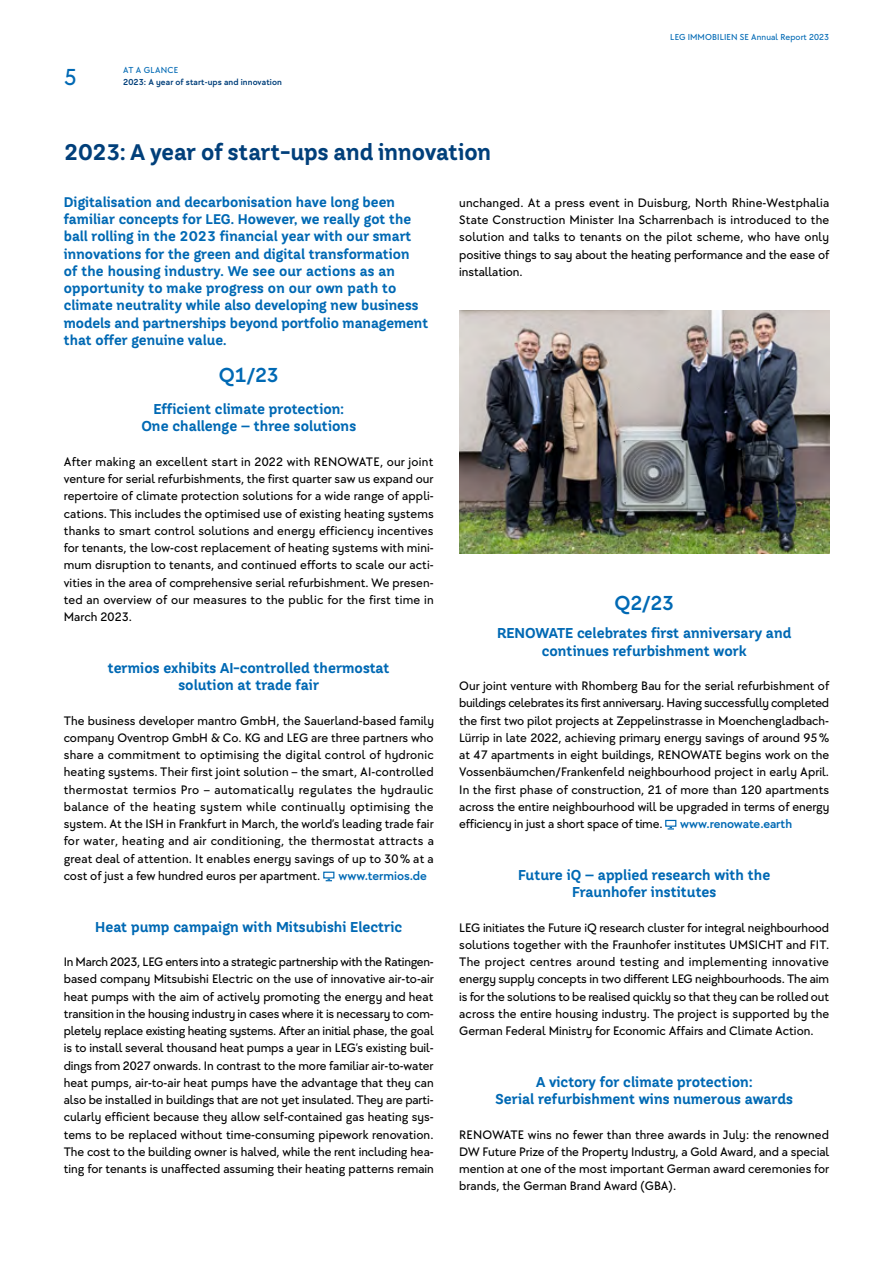
<style>
.page{position:relative;width:893px;height:1263px;background:#fff}
.page>*{position:absolute;margin:0;border:0;box-sizing:border-box;transform-origin:0 0}
.t1{font:24px "LEG Corporate Bodycopy";color:#0069b4}
.t2{font:700 22.5px "LEG Corporate Headline";letter-spacing:-.005em;color:#003f7a}
.t3{font:500 21px "LEG Corporate Bodycopy";color:#0069b4}
.t4{font:700 14.25px/17.2px "LEG Corporate Headline";color:#0069b4;text-align:center}
.t5{font:700 13.95px/17.2px "LEG Corporate Headline";color:#0069b4}
.t6{font:12.75px/17.2px "LEG Corporate Bodycopy";color:#000;text-align:justify}
.t7{font:500 12.75px "LEG Corporate Bodycopy";letter-spacing:-.005em;color:#0069b4}
.t8{font:500 9px "LEG Corporate Bodycopy";letter-spacing:.01em;color:#003f7a}
.t9{font:9px "LEG Corporate Bodycopy";letter-spacing:.01em;color:#0069b4}
.t10{font:9px "LEG Corporate Bodycopy";letter-spacing:.03em;color:#0069b4}
</style>
<div class="page">
<div style="left:323px;top:872px;width:11px;height:6px;border:1px solid #0069b4"></div>
<img style="left:459px;top:310px;width:370px;height:244px">
<div style="left:665px;top:820px;width:11px;height:7px;border:1px solid #0069b4"></div>
<p class="t10" style="left:123px;top:64px;width:57px">AT A GLANCE</p>
<h1 class="t1" style="left:64px;top:63px;width:15px">5</h1>
<p class="t8" style="left:123px;top:77px;width:160px">2023: A year of start-ups and innovation</p>
<h2 class="t2" style="left:64px;top:139px;width:429px">2023: A year of start-ups and innovation</h2>
<p class="t9" style="left:670px;top:32px;width:160px">LEG IMMOBILIEN SE Annual Report 2023</p>
<p class="t5" style="left:64px;top:194px;width:366px">Digitalisation and decarbonisation have long been familiar concepts for LEG. However, we really got the ball rolling in the 2023 financial year with our smart innovations for the green and digital transformation<br>of the housing industry. We see our actions as an opportunity to make progress on our own path to climate neutrality while also developing new business models and partnerships beyond portfolio management that offer genuine value.</p>
<h3 class="t3" style="left:219px;top:363px;width:61px">Q1/23</h3>
<p class="t4" style="left:141px;top:400px;width:216px">Efficient climate protection:<br>One challenge – three solutions</p>
<p class="t6" style="left:64px;top:453px;width:372px">After making an excellent start in 2022 with RENOWATE, our joint venture for serial refurbishments, the first quarter saw us expand our repertoire of climate protection solutions for a wide range of appli&shy;cations. This includes the optimised use of existing heating systems thanks to smart control solutions and energy efficiency incentives for tenants, the low-cost replacement of heating systems with mini&shy;mum disruption to tenants, and continued efforts to scale our acti&shy;vities in the area of comprehensive serial refurbishment. We presen&shy;ted an overview of our measures to the public for the first time in March 2023.</p>
<p class="t4" style="left:108px;top:659px;width:283px">termios exhibits AI-controlled thermostat solution at trade fair</p>
<p class="t6" style="left:64px;top:711px;width:372px">The business developer mantro GmbH, the Sauerland-based family company Oventrop GmbH &amp; Co. KG and LEG are three partners who share a commitment to optimising the digital control of hydronic heating systems. Their first joint solution – the smart, AI-controlled thermostat termios Pro – automatically regulates the hydraulic balance of the heating system while continually optimising the system. At the ISH in Frankfurt in March, the world’s leading trade fair for water, heating and air conditioning, the thermostat attracts a great deal of attention. It enables energy savings of up to 30% at a cost of just a few hundred euros per apartment.</p>
<p class="t7" style="left:338px;top:868px;width:90px">www.termios.de</p>
<p class="t4" style="left:95px;top:918px;width:309px">Heat pump campaign with Mitsubishi Electric</p>
<p class="t6" style="left:64px;top:953px;width:372px">In March 2023, LEG enters into a strategic partnership with the Ratingen&shy;based company Mitsubishi Electric on the use of innovative air-to-air heat pumps with the aim of actively promoting the energy and heat transition in the housing industry in cases where it is necessary to com&shy;pletely replace existing heating systems. After an initial phase, the goal is to install several thousand heat pumps a year in LEG’s existing buil&shy;dings from 2027 onwards. In contrast to the more familiar air-to-water heat pumps, air-to-air heat pumps have the advantage that they can also be installed in buildings that are not yet insulated. They are parti&shy;cularly efficient because they allow self-contained gas heating sys&shy;tems to be replaced without time-consuming pipework renovation.<br>The cost to the building owner is halved, while the rent including hea&shy;ting for tenants is unaffected assuming their heating patterns remain</p>
<p class="t6" style="left:459px;top:194px;width:372px">unchanged. At a press event in Duisburg, North Rhine-Westphalia State Construction Minister Ina Scharrenbach is introduced to the solution and talks to tenants on the pilot scheme, who have only positive things to say about the heating performance and the ease of installation.</p>
<h3 class="t3" style="left:614px;top:591px;width:61px">Q2/23</h3>
<p class="t4" style="left:497px;top:625px;width:296px">RENOWATE celebrates first anniversary and continues refurbishment work</p>
<p class="t6" style="left:459px;top:677px;width:372px">Our joint venture with Rhomberg Bau for the serial refurbishment of buildings celebrates its first anniversary. Having successfully completed the first two pilot projects at Zeppelinstrasse in Moenchengladbach-Lürrip in late 2022, achieving primary energy savings of around 95% at 47 apartments in eight buildings, RENOWATE begins work on the Vossenbäumchen/Frankenfeld neighbourhood project in early April.<br>In the first phase of construction, 21 of more than 120 apartments across the entire neighbourhood will be upgraded in terms of energy efficiency in just a short space of time.</p>
<p class="t7" style="left:680px;top:816px;width:113px">www.renowate.earth</p>
<p class="t4" style="left:518px;top:866px;width:254px">Future iQ – applied research with the<br>Fraunhofer institutes</p>
<p class="t6" style="left:459px;top:918px;width:371px">LEG initiates the Future iQ research cluster for integral neighbourhood solutions together with the Fraunhofer institutes UMSICHT and FIT.<br>The project centres around testing and implementing innovative energy supply concepts in two different LEG neighbourhoods. The aim is for the solutions to be realised quickly so that they can be rolled out across the entire housing industry. The project is supported by the German Federal Ministry for Economic Affairs and Climate Action.</p>
<p class="t4" style="left:496px;top:1073px;width:299px">A victory for climate protection:<br>Serial refurbishment wins numerous awards</p>
<p class="t6" style="left:459px;top:1125px;width:371px">RENOWATE wins no fewer than three awards in July: the renowned DW Future Prize of the Property Industry, a Gold Award, and a special mention at one of the most important German award ceremonies for brands, the German Brand Award (GBA).</p>
</div>
